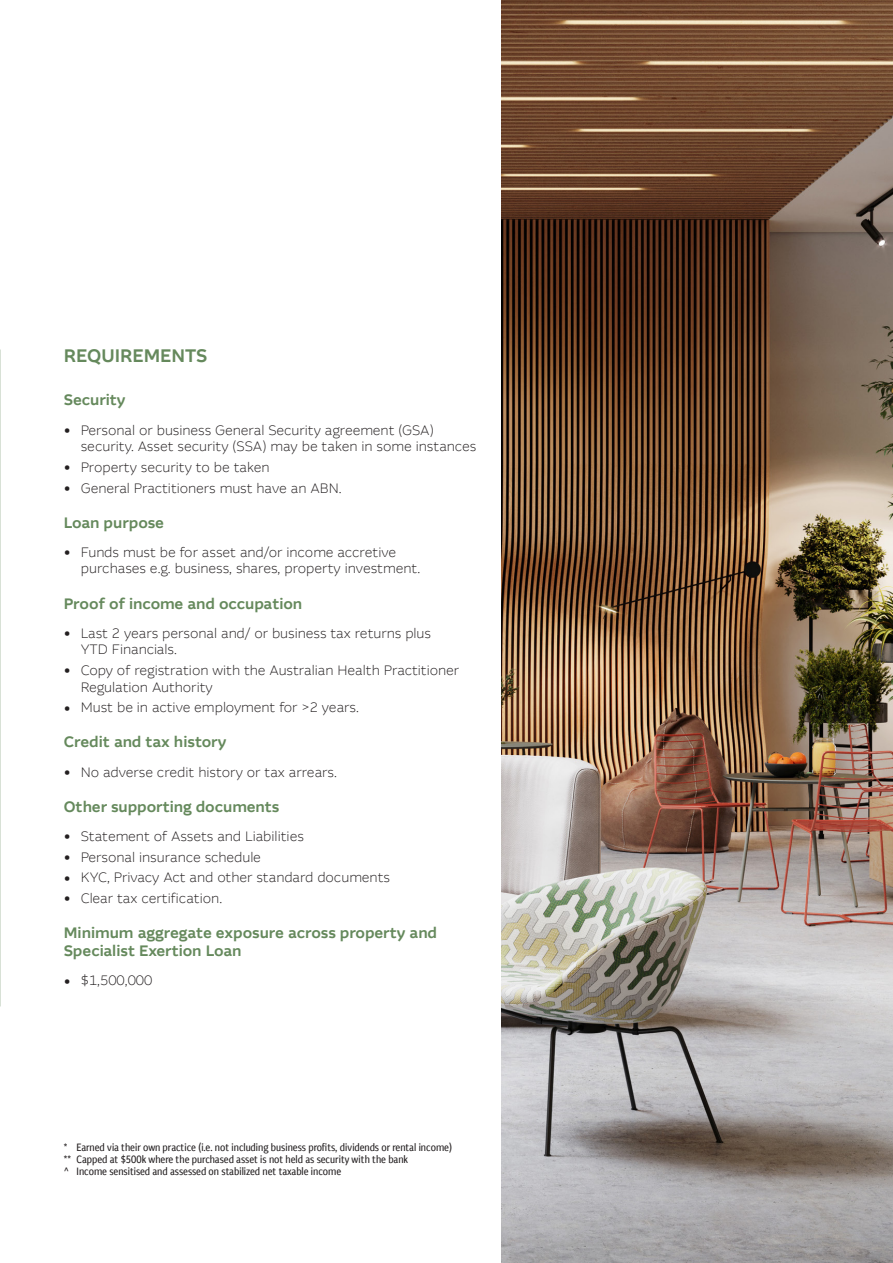
<style>
.page{position:relative;width:893px;height:1263px;background:#fff}
.page>*{position:absolute;margin:0;border:0;box-sizing:border-box;transform-origin:0 0}
.Subheading_1{font:500 18px "MCQ Global";color:#65895c}
.Subheading_2{font:500 15px/18px "MCQ Global";color:#65895c}
.t1{font:300 13.5px/16.5px "MCQ Global";color:#231f20}
.Footnote_-_Tabbed{font:condensed 10.5px "MCQ Global";color:#231f20}
.s1{font-size:20.25px}
</style>
<div class="page">
<img style="left:501px;top:0;width:392px;height:1263px">
<p class="Subheading_1" style="left:64px;top:344px;width:145px">REQUIREMENTS</p>
<p class="Subheading_2" style="left:64px;top:391px;width:63px">Security</p>
<p class="t1" style="left:81px;top:422px;width:397px;text-indent:-17px"><span class="s1">•</span> Personal or business General Security agreement (GSA) security. Asset security (SSA) may be taken in some instances</p>
<p class="t1" style="left:64px;top:459px;width:208px"><span class="s1">•</span> Property security to be taken</p>
<p class="t1" style="left:64px;top:480px;width:279px"><span class="s1">•</span> General Practitioners must have an ABN.</p>
<p class="Subheading_2" style="left:64px;top:514px;width:102px">Loan purpose</p>
<p class="t1" style="left:81px;top:544px;width:341px;text-indent:-17px"><span class="s1">•</span> Funds must be for asset and/or income accretive purchases e.g. business, shares, property investment.</p>
<p class="Subheading_2" style="left:64px;top:594px;width:240px">Proof of income and occupation</p>
<p class="t1" style="left:81px;top:625px;width:352px;text-indent:-17px"><span class="s1">•</span> Last 2 years personal and/ or business tax returns plus<br>YTD Financials.</p>
<p class="t1" style="left:81px;top:662px;width:380px;text-indent:-17px"><span class="s1">•</span> Copy of registration with the Australian Health Practitioner<br>Regulation Authority</p>
<p class="t1" style="left:64px;top:699px;width:297px"><span class="s1">•</span> Must be in active employment for &gt;2 years.</p>
<p class="Subheading_2" style="left:64px;top:733px;width:164px">Credit and tax history</p>
<p class="t1" style="left:64px;top:764px;width:275px"><span class="s1">•</span> No adverse credit history or tax arrears.</p>
<p class="Subheading_2" style="left:64px;top:797px;width:217px">Other supporting documents</p>
<p class="t1" style="left:64px;top:828px;width:242px"><span class="s1">•</span> Statement of Assets and Liabilities</p>
<p class="t1" style="left:64px;top:849px;width:199px"><span class="s1">•</span> Personal insurance schedule</p>
<p class="t1" style="left:64px;top:869px;width:328px"><span class="s1">•</span> KYC, Privacy Act and other standard documents</p>
<p class="t1" style="left:64px;top:890px;width:160px"><span class="s1">•</span> Clear tax certification.</p>
<p class="Subheading_2" style="left:64px;top:924px;width:375px">Minimum aggregate exposure across property and<br>Specialist Exertion Loan</p>
<p class="t1" style="left:64px;top:972px;width:90px"><span class="s1">•</span> $1,500,000</p>
<p class="Footnote_-_Tabbed" style="left:64px;top:1141px;width:390px">* Earned via their own practice (i.e. not including business profits, dividends or rental income)</p>
<p class="Footnote_-_Tabbed" style="left:64px;top:1153px;width:346px">** Capped at $500k where the purchased asset is not held as security with the bank</p>
<p class="Footnote_-_Tabbed" style="left:64px;top:1165px;width:279px">^ Income sensitised and assessed on stabilized net taxable income</p>
</div>
